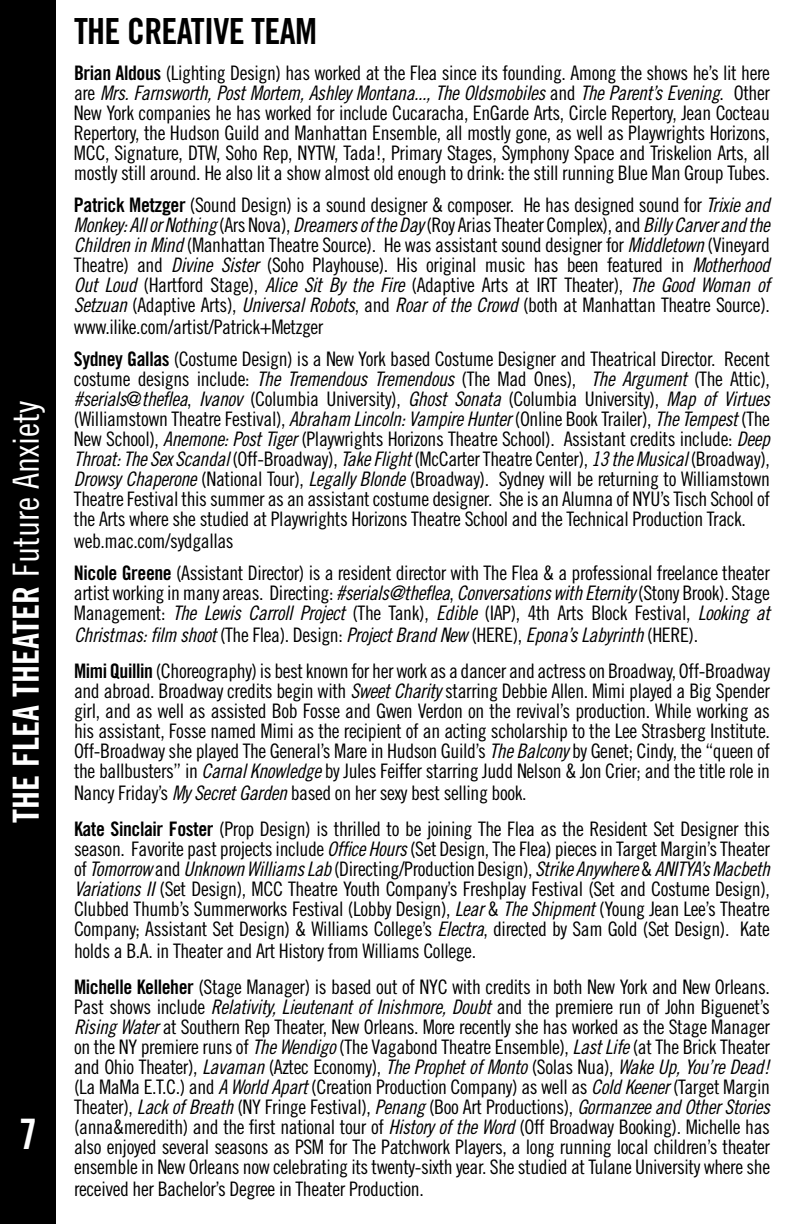
<style>
.page{position:relative;width:792px;height:1224px;background:#fff}
.page>*{position:absolute;margin:0;border:0;box-sizing:border-box;transform-origin:0 0}
.t1{font:42px "Trade Gothic LT Std Bd Cn 20";color:#fff}
.t2{font:36px "Trade Gothic LT Std Bd Cn 20";color:#fff}
.t3{font:36px "Trade Gothic LT Std Bd Cn 20";letter-spacing:-.02em;color:#000}
.t4{font:20px/20px "Trade Gothic LT Std Cn 18";letter-spacing:-.02em;color:#000;text-align:justify}
.t5{font:20px "Trade Gothic LT Std Cn 18 Obl";letter-spacing:-.02em;color:#000}
.s1{font-family:"Trade Gothic LT Std Cn 18"}
.s2{font-family:"Trade Gothic LT Std Bd Cn 20"}
.s3{font-family:"Trade Gothic LT Std Cn 18 Obl"}
</style>
<div class="page">
<div style="left:0;top:0;width:56px;height:1224px;background:#000"></div>
<h2 class="t2" style="left:4px;top:823px;width:423px;rotate:-90deg">THE FLEA THEATER <span class="s1">Future Anxiety</span></h2>
<h1 class="t1" style="left:27px;top:1106px;width:20px">3</h1>
<h1 class="t1" style="left:19px;top:1109px;width:20px">7</h1>
<h2 class="t3" style="left:74px;top:9px;width:245px">THE CREATIVE TEAM</h2>
<p class="t4" style="left:74px;top:63px;width:697px"><span class="s2">Brian Aldous</span> (Lighting Design) has worked at the Flea since its founding. Among the shows he’s lit here</p>
<p class="t5" style="left:74px;top:81px;width:697px"><span class="s1">are</span> Mrs. Farnsworth, Post Mortem, Ashley Montana..., The Oldsmobiles <span class="s1">and</span> The Parent’s Evening<span class="s1">. Other</span></p>
<p class="t4" style="left:74px;top:103px;width:698px">New York companies he has worked for include Cucaracha, EnGarde Arts, Circle Repertory, Jean Cocteau Repertory, the Hudson Guild and Manhattan Ensemble, all mostly gone, as well as Playwrights Horizons, MCC, Signature, DTW, Soho Rep, NYTW, Tada!, Primary Stages, Symphony Space and Triskelion Arts, all mostly still around. He also lit a show almost old enough to drink: the still running Blue Man Group Tubes.</p>
<p class="t4" style="left:74px;top:195px;width:698px"><span class="s2">Patrick Metzger</span> (Sound Design) is a sound designer &amp; composer. He has designed sound for <span class="s3">Trixie and</span></p>
<p class="t5" style="left:74px;top:213px;width:698px">Monkey: All or Nothing <span class="s1">(Ars Nova),</span> Dreamers of the Day<span class="s1">(Roy Arias Theater Complex), and</span> Billy Carver and the</p>
<p class="t4" style="left:74px;top:235px;width:698px"><span class="s3">Children in Mind</span> (Manhattan Theatre Source). He was assistant sound designer for <span class="s3">Middletown</span> (Vineyard Theatre) and <span class="s3">Divine Sister</span> (Soho Playhouse). His original music has been featured in <span class="s3">Motherhood Out Loud</span> (Hartford Stage), <span class="s3">Alice Sit By the Fire</span> (Adaptive Arts at IRT Theater), <span class="s3">The Good Woman of Setzuan</span> (Adaptive Arts), <span class="s3">Universal Robots</span>, and <span class="s3">Roar of the Crowd</span> (both at Manhattan Theatre Source).</p>
<p class="t4" style="left:74px;top:311px;width:698px;line-height:32px">www.ilike.com/artist/Patrick+Metzger<br><span class="s2">Sydney Gallas</span> (Costume Design) is a New York based Costume Designer and Theatrical Director. Recent</p>
<p class="t4" style="left:74px;top:369px;width:697px">costume designs include: <span class="s3">The Tremendous Tremendous</span> (The Mad Ones), <span class="s3">The Argument</span> (The Attic),</p>
<p class="t5" style="left:74px;top:387px;width:698px">#serials<span class="s1">@</span>theflea<span class="s1">,</span> Ivanov <span class="s1">(Columbia University),</span> Ghost Sonata <span class="s1">(Columbia University),</span> Map of Virtues</p>
<p class="t4" style="left:74px;top:409px;width:698px">(Williamstown Theatre Festival), <span class="s3">Abraham Lincoln: Vampire Hunter</span> (Online Book Trailer), <span class="s3">The Tempest</span> (The New School), <span class="s3">Anemone: Post Tiger</span> (Playwrights Horizons Theatre School). Assistant credits include: <span class="s3">Deep Throat: The Sex Scandal</span> (Off-Broadway), <span class="s3">Take Flight</span> (McCarter Theatre Center), <span class="s3">13 the Musical</span> (Broadway), <span class="s3">Drowsy Chaperone</span> (National Tour), <span class="s3">Legally Blonde</span> (Broadway). Sydney will be returning to Williamstown Theatre Festival this summer as an assistant costume designer. She is an Alumna of NYU’s Tisch School of the Arts where she studied at Playwrights Horizons Theatre School and the Technical Production Track.</p>
<p class="t4" style="left:74px;top:525px;width:697px;line-height:32px">web.mac.com/sydgallas<br><span class="s2">Nicole Greene</span> (Assistant Director) is a resident director with The Flea &amp; a professional freelance theater</p>
<p class="t4" style="left:74px;top:583px;width:698px">artist working in many areas. Directing: <span class="s3">#serials@theflea</span>, <span class="s3">Conversations with Eternity</span> (Stony Brook). Stage<br>Management: <span class="s3">The Lewis Carroll Project</span> (The Tank), <span class="s3">Edible</span> (IAP), 4th Arts Block Festival, <span class="s3">Looking at</span></p>
<p class="t5" style="left:74px;top:623px;width:626px">Christmas: film shoot <span class="s1">(The Flea). Design:</span> Project Brand New <span class="s1">(HERE),</span> Epona’s Labyrinth <span class="s1">(HERE).</span></p>
<p class="t4" style="left:74px;top:661px;width:698px"><span class="s2">Mimi Quillin</span> (Choreography) is best known for her work as a dancer and actress on Broadway, Off-Broadway and abroad. Broadway credits begin with <span class="s3">Sweet Charity</span> starring Debbie Allen. Mimi played a Big Spender girl, and as well as assisted Bob Fosse and Gwen Verdon on the revival’s production. While working as his assistant, Fosse named Mimi as the recipient of an acting scholarship to the Lee Strasberg Institute.<br>Off-Broadway she played The General’s Mare in Hudson Guild’s <span class="s3">The Balcony</span> by Genet; Cindy, the “queen of the ballbusters” in <span class="s3">Carnal Knowledge</span> by Jules Feiffer starring Judd Nelson &amp; Jon Crier; and the title role in</p>
<p class="t4" style="left:74px;top:775px;width:697px;line-height:36px">Nancy Friday’s <span class="s3">My Secret Garden</span> based on her sexy best selling book.<br><span class="s2">Kate Sinclair Foster</span> (Prop Design) is thrilled to be joining The Flea as the Resident Set Designer this</p>
<p class="t4" style="left:74px;top:839px;width:698px">season. Favorite past projects include <span class="s3">Office Hours</span> (Set Design, The Flea) pieces in Target Margin’s Theater</p>
<p class="t5" style="left:74px;top:857px;width:698px"><span class="s1">of</span> Tomorrow <span class="s1">and</span> Unknown Williams Lab <span class="s1">(Directing/Production Design),</span> Strike Anywhere <span class="s1">&amp;</span> ANITYA’s Macbeth</p>
<p class="t4" style="left:74px;top:879px;width:698px"><span class="s3">Variations II</span> (Set Design), MCC Theatre Youth Company’s Freshplay Festival (Set and Costume Design), Clubbed Thumb’s Summerworks Festival (Lobby Design), <span class="s3">Lear</span> &amp; <span class="s3">The Shipment</span> (Young Jean Lee’s Theatre Company; Assistant Set Design) &amp; Williams College’s <span class="s3">Electra</span>, directed by Sam Gold (Set Design). Kate</p>
<p class="t4" style="left:74px;top:933px;width:697px;line-height:36px">holds a B.A. in Theater and Art History from Williams College.<br><span class="s2">Michelle Kelleher</span> (Stage Manager) is based out of NYC with credits in both New York and New Orleans.</p>
<p class="t4" style="left:74px;top:997px;width:698px">Past shows include <span class="s3">Relativity, Lieutenant of Inishmore, Doubt</span> and the premiere run of John Biguenet’s <span class="s3">Rising Water</span> at Southern Rep Theater, New Orleans. More recently she has worked as the Stage Manager on the NY premiere runs of <span class="s3">The Wendigo</span> (The Vagabond Theatre Ensemble), <span class="s3">Last Life</span> (at The Brick Theater and Ohio Theater), <span class="s3">Lavaman</span> (Aztec Economy), <span class="s3">The Prophet of Monto</span> (Solas Nua), <span class="s3">Wake Up, You’re Dead! </span>(La MaMa E.T.C.) and <span class="s3">A World Apart</span> (Creation Production Company) as well as <span class="s3">Cold Keener</span> (Target Margin Theater), <span class="s3">Lack of Breath</span> (NY Fringe Festival), <span class="s3">Penang</span> (Boo Art Productions), <span class="s3">Gormanzee and Other Stories </span>(anna&amp;meredith) and the first national tour of <span class="s3">History of the Word</span> (Off Broadway Booking). Michelle has also enjoyed several seasons as PSM for The Patchwork Players, a long running local children’s theater ensemble in New Orleans now celebrating its twenty-sixth year. She studied at Tulane University where she</p>
<p class="t4" style="left:74px;top:1179px;width:351px">received her Bachelor’s Degree in Theater Production.</p>
</div>
